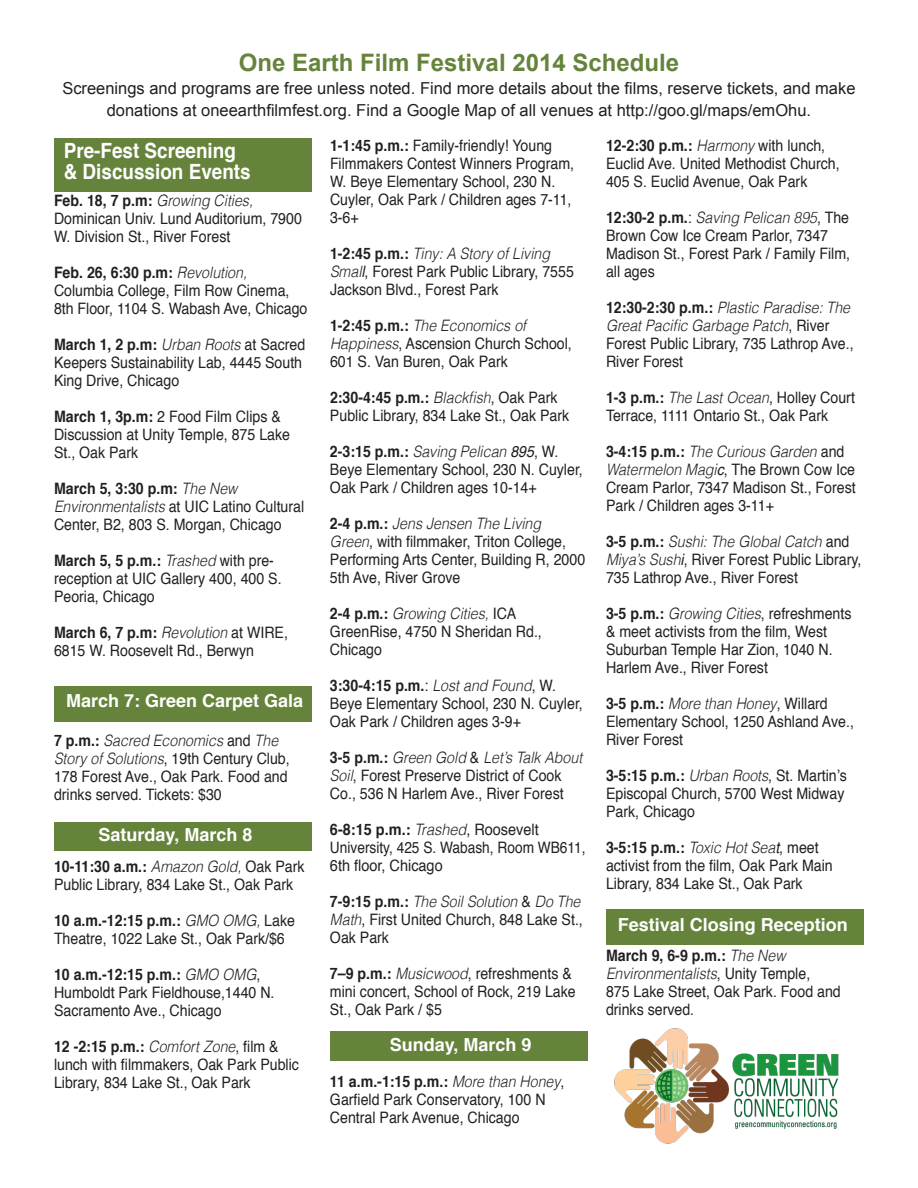
<style>
.page{position:relative;width:918px;height:1188px;background:#fff}
.page>*{position:absolute;margin:0;border:0;box-sizing:border-box;transform-origin:0 0}
.t1{font:700 24px "Arial";color:#65833b}
.t2{font:700 21px "Helvetica";color:#fff;scale:.9 1}
.t3{font:700 18px "Helvetica";color:#fff}
.t4{font:16.5px/22.5px "Arial";color:#231f20;text-align:center}
.t5{font:15.75px/18px "Helvetica";color:#231f20;scale:.9 1}
.t6{font:15.75px/18px "Helvetica";color:#231f20;scale:.92 1}
.t7{font:italic 300 15.75px/18px "Helvetica";color:#231f20;scale:.9 1}
.t8{font:700 15.75px "Helvetica";color:#231f20;scale:.9 1}
.s1{font-weight:700}
.s2{font-weight:300;font-style:italic}
.s3{font-weight:400}
.s4{font-style:italic}
.s5{font-weight:700;font-style:normal}
.s6{font-weight:400;font-style:normal}
</style>
<div class="page">
<img style="left:614px;top:1028px;width:225px;height:116px">
<div style="left:54px;top:823px;width:258px;height:28px;background:#65833b"></div>
<div style="left:54px;top:686px;width:258px;height:35px;background:#65833b"></div>
<div style="left:330px;top:1031px;width:258px;height:29px;background:#65833b"></div>
<div style="left:607px;top:910px;width:257px;height:35px;background:#65833b"></div>
<div style="left:54px;top:138px;width:258px;height:53px;background:#65833b"></div>
<p class="t1" style="left:239px;top:47px;width:442px">One Earth Film Festival 2014 Schedule</p>
<p class="t4" style="left:62px;top:77px;width:795px">Screenings and programs are free unless noted. Find more details about the films, reserve tickets, and make donations at oneearthfilmfest.org. Find a Google Map of all venues at http://goo.gl/maps/emOhu.</p>
<p class="t2" style="left:64px;top:133px;width:193px">Pre-Fest Screening</p>
<p class="t2" style="left:64px;top:154px;width:209px">&amp; Discussion Events</p>
<p class="t5" style="left:54px;top:191px;width:277px"><span class="s1">Feb. 18, 7 p.m:</span> <span class="s2">Growing Cities,<br></span>Dominican Univ. Lund Auditorium, 7900<br>W. Division St., River Forest</p>
<p class="t5" style="left:54px;top:263px;width:283px"><span class="s1">Feb. 26, 6:30 p.m:</span> <span class="s2">Revolution,<br></span>Columbia College, Film Row Cinema,<br>8th Floor, 1104 S. Wabash Ave, Chicago</p>
<p class="t5" style="left:54px;top:335px;width:281px"><span class="s1">March 1, 2 p.m:</span> <span class="s2">Urban Roots</span> at Sacred<br>Keepers Sustainability Lab, 4445 South<br>King Drive, Chicago</p>
<p class="t5" style="left:54px;top:407px;width:264px"><span class="s1">March 1, 3p.m:</span> 2 Food Film Clips &amp;<br>Discussion at Unity Temple, 875 Lake<br>St., Oak Park</p>
<p class="t5" style="left:54px;top:479px;width:280px"><span class="s1">March 5, 3:30 p.m:</span> <span class="s2">The New<br>Environmentalists</span> at UIC Latino Cultural<br>Center, B2, 803 S. Morgan, Chicago</p>
<p class="t5" style="left:54px;top:551px;width:254px"><span class="s1">March 5, 5 p.m.:</span> <span class="s2">Trashed</span> with pre&shy;reception at UIC Gallery 400, 400 S.<br>Peoria, Chicago</p>
<p class="t5" style="left:54px;top:623px;width:261px"><span class="s1">March 6, 7 p.m:</span> <span class="s2">Revolution</span> at WIRE,<br>6815 W. Roosevelt Rd., Berwyn</p>
<p class="t3" style="left:66px;top:686px;width:239px">March 7: Green Carpet Gala</p>
<p class="t5" style="left:54px;top:731px;width:264px"><span class="s1">7 p.m.:</span> <span class="s2">Sacred Economics</span> and <span class="s2">The Story of Solutions</span>, 19th Century Club, 178 Forest Ave., Oak Park. Food and drinks served. Tickets: $30</p>
<p class="t3" style="left:99px;top:820px;width:155px">Saturday, March 8</p>
<p class="t8" style="left:54px;top:853px;width:280px">10-11:30 a.m.: <span class="s2">Amazon Gold,</span> <span class="s3">Oak Park</span></p>
<p class="t5" style="left:54px;top:875px;width:267px">Public Library, 834 Lake St., Oak Park</p>
<p class="t5" style="left:54px;top:911px;width:269px"><span class="s1">10 a.m.-12:15 p.m.:</span> <span class="s2">GMO OMG,</span> Lake<br>Theatre, 1022 Lake St., Oak Park/$6</p>
<p class="t5" style="left:54px;top:965px;width:247px"><span class="s1">10 a.m.-12:15 p.m.:</span> <span class="s2">GMO OMG</span>,<br>Humboldt Park Fieldhouse,1440 N.<br>Sacramento Ave., Chicago</p>
<p class="t5" style="left:54px;top:1037px;width:274px"><span class="s1">12 -2:15 p.m.:</span> <span class="s2">Comfort Zone</span>, film &amp; lunch with filmmakers, Oak Park Public<br>Library, 834 Lake St., Oak Park</p>
<p class="t5" style="left:330px;top:137px;width:273px"><span class="s1">1-1:45 p.m.:</span> Family-friendly! Young<br>Filmmakers Contest Winners Program,<br>W. Beye Elementary School, 230 N.<br>Cuyler, Oak Park / Children ages 7-11,<br>3-6+</p>
<p class="t5" style="left:330px;top:245px;width:273px"><span class="s1">1-2:45 p.m.:</span> <span class="s2">Tiny: A Story of Living<br>Smal</span><span class="s4">l</span>, Forest Park Public Library, 7555<br>Jackson Blvd., Forest Park</p>
<p class="t5" style="left:330px;top:317px;width:270px"><span class="s1">1-2:45 p.m.:</span> <span class="s2">The Economics of<br>Happiness</span>, Ascension Church School,<br>601 S. Van Buren, Oak Park</p>
<p class="t5" style="left:330px;top:389px;width:267px"><span class="s1">2:30-4:45 p.m.:</span> <span class="s2">Blackfish</span>, Oak Park<br>Public Library, 834 Lake St., Oak Park</p>
<p class="t5" style="left:330px;top:443px;width:282px"><span class="s1">2-3:15 p.m.:</span> <span class="s2">Saving Pelican</span> <span class="s4">895</span>, W.<br>Beye Elementary School, 230 N. Cuyler,<br>Oak Park / Children ages 10-14+</p>
<p class="t5" style="left:330px;top:515px;width:285px"><span class="s1">2-4 p.m.:</span> <span class="s2">Jens Jensen The Living Green</span>, with filmmaker, Triton College, Performing Arts Center, Building R, 2000<br>5th Ave, River Grove</p>
<p class="t5" style="left:330px;top:605px;width:237px"><span class="s1">2-4 p.m.:</span> <span class="s2">Growing Cities,</span> ICA<br>GreenRise, 4750 N Sheridan Rd.,<br>Chicago</p>
<p class="t5" style="left:330px;top:677px;width:282px"><span class="s1">3:30-4:15 p.m.</span>: <span class="s2">Lost and Found</span>, W.<br>Beye Elementary School, 230 N. Cuyler,<br>Oak Park / Children ages 3-9+</p>
<p class="t5" style="left:330px;top:749px;width:282px"><span class="s1">3-5 p.m.:</span> <span class="s2">Green Gold</span> &amp; <span class="s2">Let’s Talk About<br>Soil</span>, Forest Preserve District of Cook<br>Co., 536 N Harlem Ave., River Forest</p>
<p class="t6" style="left:330px;top:821px;width:279px"><span class="s1">6-8:15 p.m.:</span> <span class="s2">Trashed</span>, Roosevelt<br>University, 425 S. Wabash, Room WB611,<br>6th floor, Chicago</p>
<p class="t5" style="left:330px;top:893px;width:282px"><span class="s1">7-9:15 p.m.:</span> <span class="s2">The Soil Solution</span> &amp; <span class="s2">Do The<br>Math</span>, First United Church, 848 Lake St.,<br>Oak Park</p>
<p class="t5" style="left:330px;top:965px;width:275px"><span class="s1">7–9 p.m.:</span> <span class="s2">Musicwood</span>, refreshments &amp; mini concert, School of Rock, 219 Lake<br>St., Oak Park / $5</p>
<p class="t3" style="left:390px;top:1030px;width:143px">Sunday, March 9</p>
<p class="t5" style="left:330px;top:1073px;width:262px"><span class="s1">11 a.m.-1:15 p.m.:</span> <span class="s2">More than Honey</span>,<br>Garfield Park Conservatory, 100 N<br>Central Park Avenue, Chicago</p>
<p class="t5" style="left:606px;top:137px;width:261px"><span class="s1">12-2:30 p.m.:</span> <span class="s2">Harmony</span> with lunch,<br>Euclid Ave. United Methodist Church,<br>405 S. Euclid Avenue, Oak Park</p>
<p class="t5" style="left:606px;top:209px;width:273px"><span class="s1">12:30-2 p.m.</span>: <span class="s2">Saving Pelican 895</span>, The<br>Brown Cow Ice Cream Parlor, 7347<br>Madison St., Forest Park / Family Film, all ages</p>
<p class="t5" style="left:606px;top:299px;width:277px"><span class="s1">12:30-2:30 p.m.:</span> <span class="s2">Plastic Paradise: The<br>Great Pacific Garbage Patch</span>, River<br>Forest Public Library, 735 Lathrop Ave.,<br>River Forest</p>
<p class="t5" style="left:606px;top:389px;width:278px"><span class="s1">1-3 p.m.:</span> <span class="s2">The Last Ocean</span>, Holley Court<br>Terrace, 1111 Ontario St., Oak Park</p>
<p class="t5" style="left:606px;top:443px;width:279px"><span class="s1">3-4:15 p.m.:</span> <span class="s2">The Curious Garden</span> and <span class="s2">Watermelon Magi</span><span class="s4">c</span>, The Brown Cow Ice Cream Parlor, 7347 Madison St., Forest Park / Children ages 3-11+</p>
<p class="t5" style="left:606px;top:533px;width:285px"><span class="s1">3-5 p.m.:</span> <span class="s2">Sushi: The Global Catch</span> and<br><span class="s2">Miya’s Sush</span><span class="s4">i</span>, River Forest Public Library,<br>735 Lathrop Ave., River Forest</p>
<p class="t5" style="left:606px;top:605px;width:274px"><span class="s1">3-5 p.m.:</span> <span class="s2">Growing Cities</span>, refreshments &amp; meet activists from the film, West Suburban Temple Har Zion, 1040 N.<br>Harlem Ave., River Forest</p>
<p class="t5" style="left:606px;top:695px;width:277px"><span class="s1">3-5 p.m.:</span> <span class="s2">More than Honey</span>, Willard<br>Elementary School, 1250 Ashland Ave.,<br>River Forest</p>
<p class="t5" style="left:606px;top:767px;width:269px"><span class="s1">3-5:15 p.m.:</span> <span class="s2">Urban Roots</span>, St. Martin’s<br>Episcopal Church, 5700 West Midway<br>Park, Chicago</p>
<p class="t5" style="left:606px;top:839px;width:254px"><span class="s1">3-5:15 p.m.:</span> <span class="s2">Toxic Hot Sea</span><span class="s4">t</span>, meet activist from the film, Oak Park Main<br>Library, 834 Lake St., Oak Park</p>
<p class="t3" style="left:618px;top:910px;width:232px">Festival Closing Reception</p>
<p class="t7" style="left:606px;top:946px;width:228px"><span class="s5">March 9, 6-9 p.m.:</span> The New<br>Environmentalists<span class="s6">, Unity Temple,</span></p>
<p class="t5" style="left:606px;top:983px;width:262px">875 Lake Street, Oak Park. Food and drinks served.</p>
</div>
